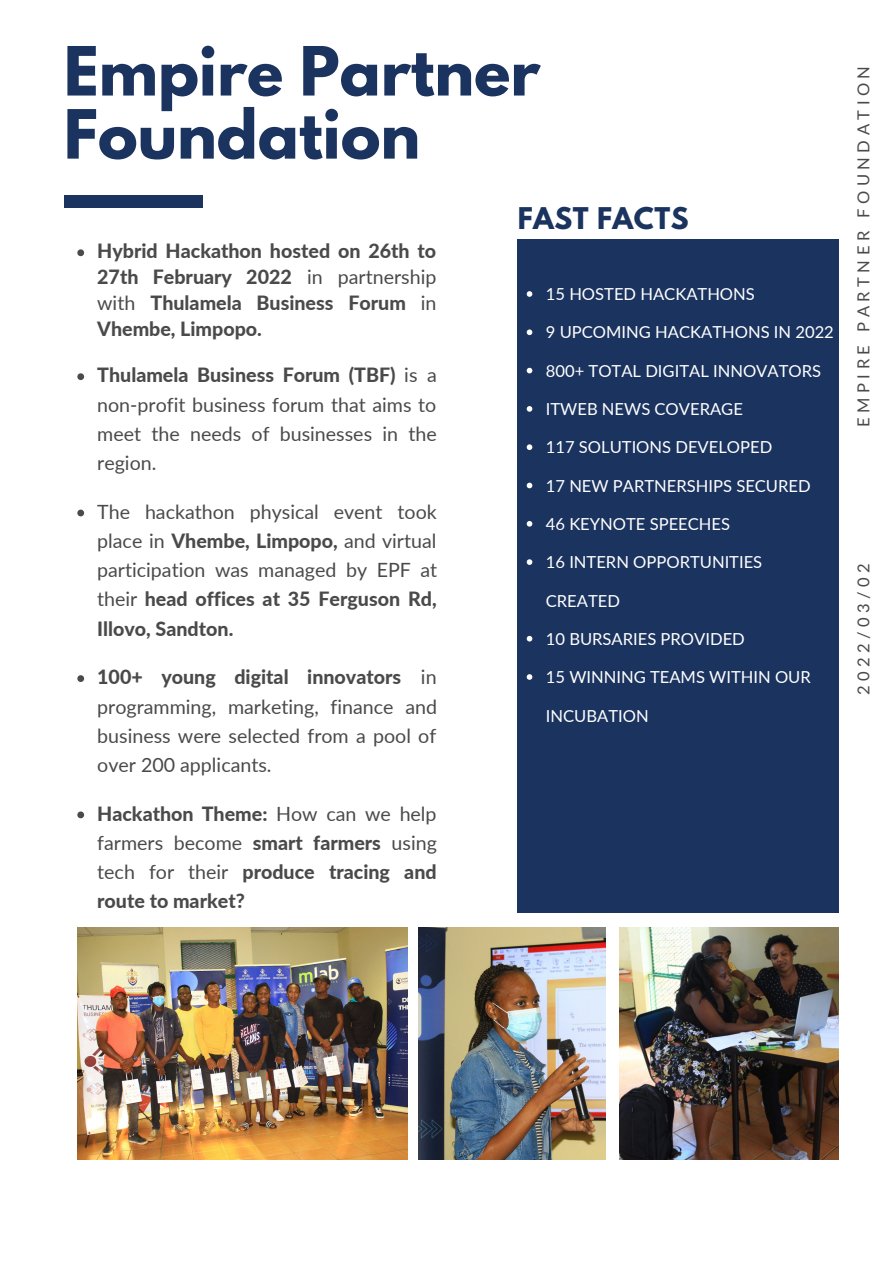
<style>
.page{position:relative;width:894px;height:1264px;background:#fff}
.page>*{position:absolute;margin:0;border:0;box-sizing:border-box;transform-origin:0 0}
.t1{font:700 60px/63px "League Spartan";color:#1b335f}
.t2{font:700 26.55px "League Spartan";letter-spacing:.02em;color:#1b335f}
.t3{font:19.65px/29.2px "Lato";color:#4a4a4a;text-align:justify}
.t4{font:800 19.65px/26px "Lato";color:#4a4a4a;text-align:justify}
.t5{font:16.5px "Lato";color:#fff}
.t6{font:16.5px "Lato";letter-spacing:.27em;color:#4a4a4a}
.s1{font-weight:400}
.s2{font-weight:800}
</style>
<div class="page">
<div style="left:64px;top:195px;width:139px;height:13px;background:#1b335f"></div>
<div style="left:517px;top:239px;width:321px;height:674px;background:#1b335f"></div>
<svg style="left:77px;top:249px;width:7px;height:7px"></svg>
<svg style="left:77px;top:373px;width:7px;height:7px"></svg>
<svg style="left:77px;top:509px;width:7px;height:7px"></svg>
<svg style="left:77px;top:675px;width:7px;height:7px"></svg>
<svg style="left:77px;top:811px;width:7px;height:7px"></svg>
<svg style="left:526px;top:291px;width:6px;height:6px"></svg>
<svg style="left:526px;top:329px;width:6px;height:6px"></svg>
<svg style="left:526px;top:368px;width:6px;height:5px"></svg>
<svg style="left:526px;top:406px;width:6px;height:6px"></svg>
<svg style="left:526px;top:444px;width:6px;height:6px"></svg>
<svg style="left:526px;top:482px;width:6px;height:6px"></svg>
<svg style="left:526px;top:521px;width:6px;height:5px"></svg>
<svg style="left:526px;top:559px;width:6px;height:6px"></svg>
<svg style="left:526px;top:636px;width:6px;height:5px"></svg>
<svg style="left:526px;top:674px;width:6px;height:5px"></svg>
<img style="left:77px;top:927px;width:330px;height:232px">
<img style="left:418px;top:927px;width:187px;height:232px">
<img style="left:619px;top:927px;width:219px;height:232px">
<p class="t1" style="left:64px;top:47px;width:478px">Empire Partner<br>Foundation</p>
<p class="t4" style="left:97px;top:238px;width:340px">Hybrid Hackathon hosted on 26th to 27th February 2022 <span class="s1">in partnership with</span> Thulamela Business Forum <span class="s1">in </span>Vhembe, Limpopo.</p>
<p class="t3" style="left:97px;top:360px;width:341px"><span class="s2">Thulamela Business Forum (TBF)</span> is a non-profit business forum that aims to meet the needs of businesses in the region.</p>
<p class="t3" style="left:97px;top:496px;width:341px">The hackathon physical event took place in <span class="s2">Vhembe, Limpopo,</span> and virtual participation was managed by EPF at their <span class="s2">head offices at 35 Ferguson Rd, Illovo, Sandton.</span></p>
<p class="t3" style="left:97px;top:662px;width:341px"><span class="s2">100+ young digital innovators</span> in programming, marketing, finance and business were selected from a pool of over 200 applicants.</p>
<p class="t4" style="left:97px;top:798px;width:341px;line-height:29.2px">Hackathon Theme: <span class="s1">How can we help farmers become</span> smart farmers <span class="s1">using tech for their</span> produce tracing and route to market?</p>
<p class="t2" style="left:517px;top:205px;width:172px">FAST FACTS</p>
<p class="t5" style="left:545px;top:284px;width:210px">15 HOSTED HACKATHONS</p>
<p class="t5" style="left:545px;top:322px;width:289px">9 UPCOMING HACKATHONS IN 2022</p>
<p class="t5" style="left:545px;top:360px;width:277px">800+ TOTAL DIGITAL INNOVATORS</p>
<p class="t5" style="left:545px;top:399px;width:198px">ITWEB NEWS COVERAGE</p>
<p class="t5" style="left:545px;top:437px;width:228px">117 SOLUTIONS DEVELOPED</p>
<p class="t5" style="left:545px;top:475px;width:266px">17 NEW PARTNERSHIPS SECURED</p>
<p class="t5" style="left:545px;top:513px;width:186px">46 KEYNOTE SPEECHES</p>
<p class="t5" style="left:545px;top:552px;width:218px">16 INTERN OPPORTUNITIES</p>
<p class="t5" style="left:545px;top:590px;width:76px">CREATED</p>
<p class="t5" style="left:545px;top:628px;width:200px">10 BURSARIES PROVIDED</p>
<p class="t5" style="left:545px;top:667px;width:266px">15 WINNING TEAMS WITHIN OUR</p>
<p class="t5" style="left:545px;top:705px;width:104px">INCUBATION</p>
<p class="t6" style="left:853px;top:427px;width:362px;rotate:-90deg">EMPIRE PARTNER FOUNDATION</p>
<p class="t6" style="left:853px;top:695px;width:134px;rotate:-90deg">2022/03/02</p>
</div>
